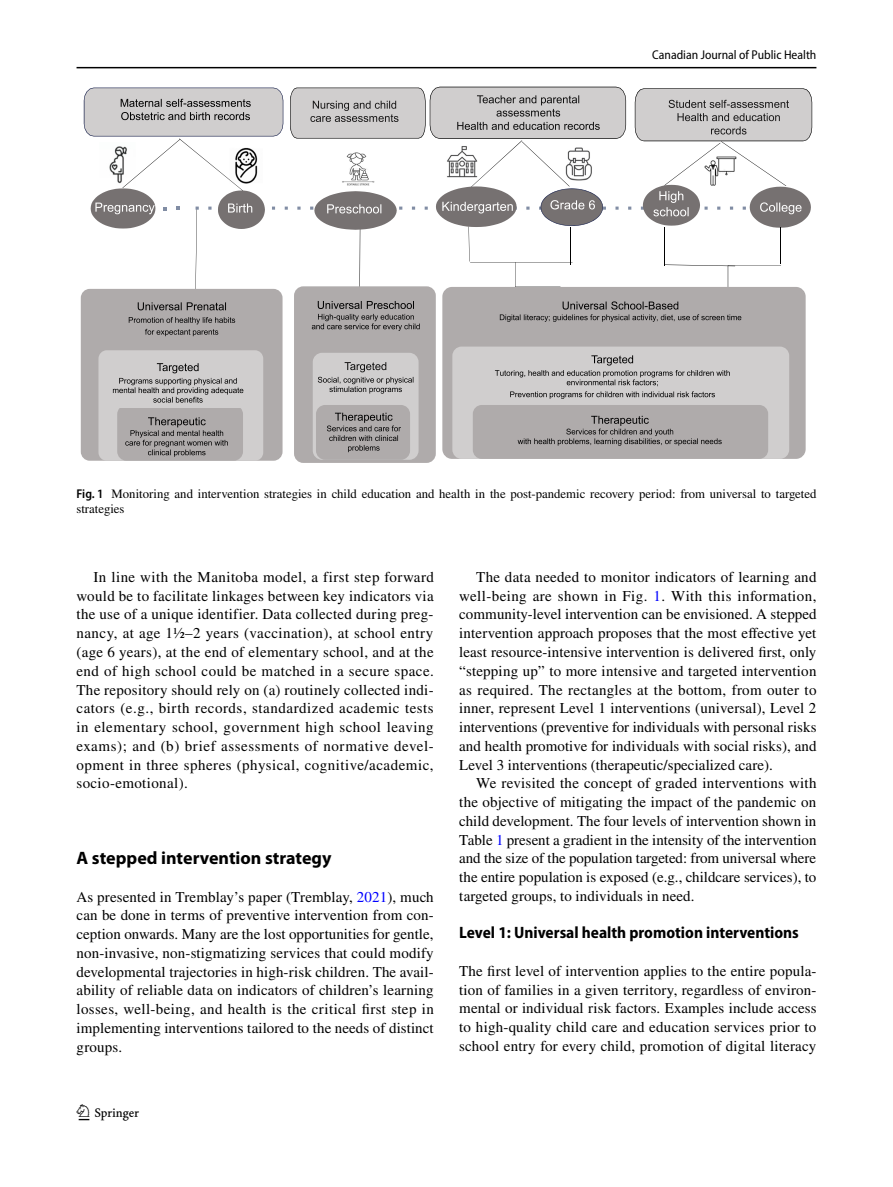
<style>
.page{position:relative;width:893px;height:1187px;background:#fff}
.page>*{position:absolute;margin:0;border:0;box-sizing:border-box;transform-origin:0 0}
.t1{font:22.5px "Springnew Regular 2";color:#000}
.t2{font:700 18px "Myriad Pro";color:#000}
.t3{font:700 semi-condensed 16.5px "Myriad Pro";color:#000}
.t4{font:15px/18.8px "STIX";letter-spacing:.005em;color:#000;text-align:justify}
.t5{font:12.75px/15px "STIX";color:#000}
.t6{font:semi-condensed 12.75px "Myriad Pro";color:#000}
.s1{font-family:"Myriad Pro";font-weight:600;font-stretch:semi-condensed}
.s2{color:#00f}
</style>
<div class="page">
<hr style="left:77px;top:67px;width:739px;height:1px;background:#000">
<div style="left:81px;top:289px;width:202px;height:171px;background:#afabab;border-radius:9px"></div>
<div style="left:98px;top:350px;width:165px;height:110px;background:#d0cece;border-radius:8px"></div>
<div style="left:117px;top:405px;width:126px;height:55px;background:#afabab;border-radius:9px"></div>
<svg style="left:125px;top:417px;width:103px;height:40px"></svg>
<div style="left:104px;top:357px;width:148px;height:50px;background:#d0cece"></div>
<svg style="left:113px;top:363px;width:130px;height:39px"></svg>
<svg style="left:138px;top:302px;width:88px;height:8px"></svg>
<svg style="left:129px;top:317px;width:106px;height:19px"></svg>
<div style="left:294px;top:286px;width:142px;height:177px;background:#afabab;border-radius:9px"></div>
<div style="left:313px;top:353px;width:106px;height:107px;background:#d0cece;border-radius:9px"></div>
<div style="left:316px;top:405px;width:94px;height:55px;background:#afabab;border-radius:9px"></div>
<svg style="left:318px;top:362px;width:95px;height:31px"></svg>
<svg style="left:327px;top:412px;width:74px;height:40px"></svg>
<svg style="left:312px;top:301px;width:108px;height:30px"></svg>
<div style="left:442px;top:287px;width:364px;height:172px;background:#afabab;border-radius:10px"></div>
<div style="left:452px;top:346px;width:337px;height:113px;background:#d0cece;border-radius:9px"></div>
<div style="left:473px;top:405px;width:295px;height:54px;background:#afabab;border-radius:9px"></div>
<svg style="left:500px;top:301px;width:241px;height:21px"></svg>
<svg style="left:495px;top:355px;width:235px;height:44px"></svg>
<svg style="left:518px;top:416px;width:204px;height:29px"></svg>
<svg style="left:84px;top:87px;width:728px;height:208px"></svg>
<p class="t6" style="left:652px;top:48px;width:166px">Canadian Journal of Public Health</p>
<p class="t5" style="left:77px;top:487px;width:741px"><span class="s1">Fig. 1</span> Monitoring and intervention strategies in child education and health in the post-pandemic recovery period: from universal to targeted strategies</p>
<p class="t4" style="left:77px;top:568px;width:359px;text-indent:17px">In line with the Manitoba model, a first step forward would be to facilitate linkages between key indicators via the use of a unique identifier. Data collected during preg&shy;nancy, at age 1½–2 years (vaccination), at school entry (age 6 years), at the end of elementary school, and at the end of high school could be matched in a secure space.<br>The repository should rely on (a) routinely collected indi&shy;cators (e.g., birth records, standardized academic tests in elementary school, government high school leaving exams); and (b) brief assessments of normative devel&shy;opment in three spheres (physical, cognitive/academic, socio-emotional).</p>
<p class="t2" style="left:77px;top:846px;width:256px">A stepped intervention strategy</p>
<p class="t4" style="left:77px;top:888px;width:359px">As presented in Tremblay’s paper (Tremblay, <span class="s2">2021</span>), much can be done in terms of preventive intervention from con&shy;ception onwards. Many are the lost opportunities for gentle, non-invasive, non-stigmatizing services that could modify developmental trajectories in high-risk children. The avail&shy;ability of reliable data on indicators of children’s learning losses, well-being, and health is the critical first step in implementing interventions tailored to the needs of distinct groups.</p>
<h1 class="t1" style="left:79px;top:1104px;width:62px">1 3</h1>
<p class="t4" style="left:459px;top:568px;width:359px;text-indent:17px">The data needed to monitor indicators of learning and well-being are shown in Fig. <span class="s2">1</span>. With this information, community-level intervention can be envisioned. A stepped intervention approach proposes that the most effective yet least resource-intensive intervention is delivered first, only “stepping up” to more intensive and targeted intervention as required. The rectangles at the bottom, from outer to inner, represent Level 1 interventions (universal), Level 2 interventions (preventive for individuals with personal risks and health promotive for individuals with social risks), and Level 3 interventions (therapeutic/specialized care).</p>
<p class="t4" style="left:459px;top:774px;width:359px;text-indent:17px">We revisited the concept of graded interventions with the objective of mitigating the impact of the pandemic on child development. The four levels of intervention shown in Table <span class="s2">1</span> present a gradient in the intensity of the intervention and the size of the population targeted: from universal where the entire population is exposed (e.g., childcare services), to targeted groups, to individuals in need.</p>
<p class="t3" style="left:459px;top:923px;width:341px">Level 1: Universal health promotion interventions</p>
<p class="t4" style="left:459px;top:962px;width:359px">The first level of intervention applies to the entire popula&shy;tion of families in a given territory, regardless of environ&shy;mental or individual risk factors. Examples include access to high-quality child care and education services prior to school entry for every child, promotion of digital literacy</p>
</div>
